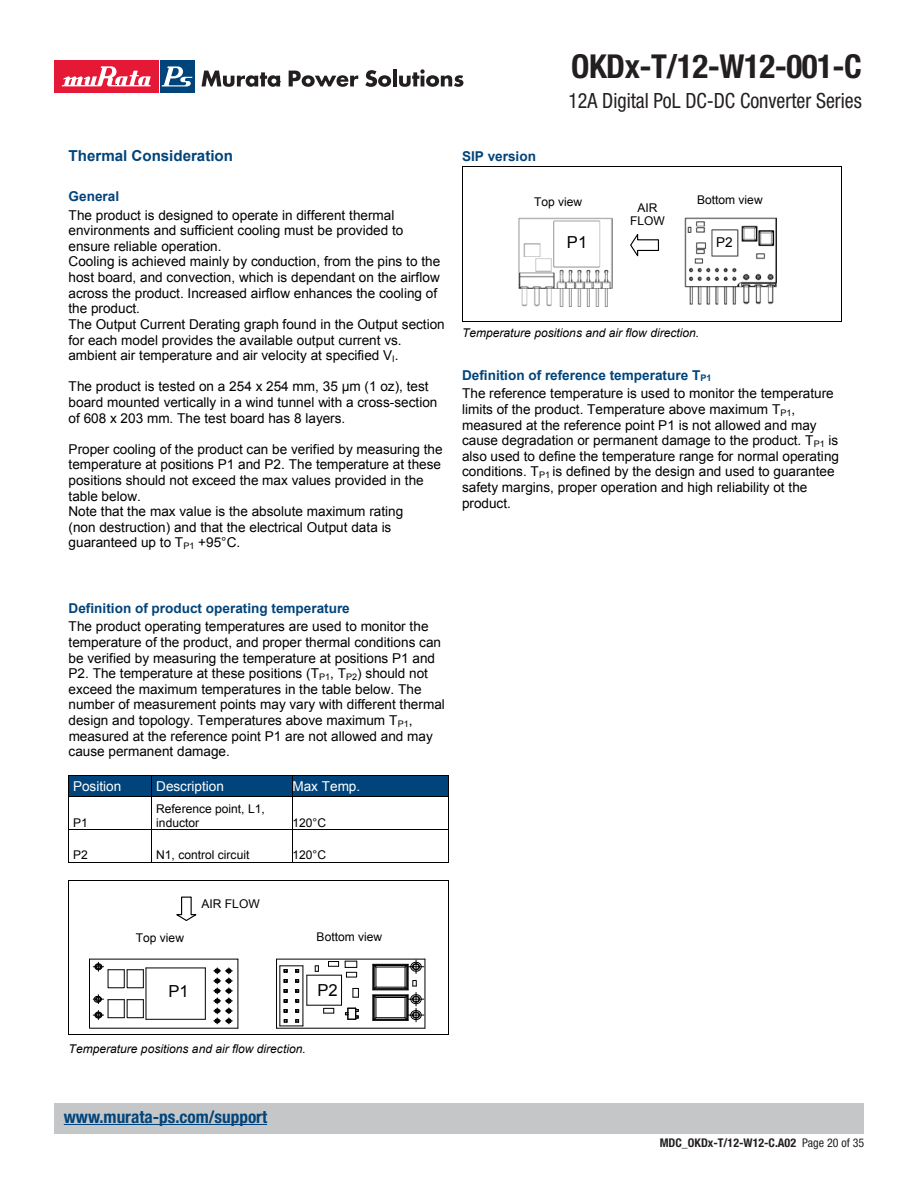
<style>
.page{position:relative;width:918px;height:1188px;background:#fff}
.page>*{position:absolute;margin:0;border:0;box-sizing:border-box;transform-origin:0 0}
.t1{font:700 condensed 33px "Helvetica Neue LT Std";letter-spacing:-.015em;color:#231f20}
.t2{font:condensed 21px "Helvetica Neue LT Std";color:#231f20;scale:.95 1}
.t3{font:700 condensed 17.25px "Helvetica Neue LT Std";color:#00447b}
.t4{font:16.5px "Arial";color:#000}
.t5{font:700 15.15px "Arial";color:#00447b}
.t6{font:13.65px/15.6px "Arial";color:#000}
.t7{font:13.65px "Arial";color:#fff}
.t8{font:700 13.65px "Arial";color:#00447b}
.t9{font:12px/14px "Arial";color:#000}
.t10{font:italic 12px "Arial";color:#000}
.t11{font:700 condensed 12px "Helvetica Neue LT Std";color:#231f20}
.s1{font-weight:700;color:#00447b}
.s2{font-weight:400}
</style>
<div class="page">
<div style="left:68px;top:775px;width:380px;height:21px;background:#00447b"></div>
<hr style="left:70px;top:775px;width:82px;height:1px;background:#000">
<hr style="left:152px;top:775px;width:140px;height:1px;background:#000">
<hr style="left:292px;top:775px;width:156px;height:1px;background:#000">
<svg style="left:68px;top:775px;width:2px;height:22px"></svg>
<hr style="left:69px;top:796px;width:83px;height:1px;background:#000">
<hr style="left:152px;top:796px;width:140px;height:1px;background:#000">
<svg style="left:292px;top:776px;width:1px;height:20px"></svg>
<hr style="left:292px;top:796px;width:156px;height:1px;background:#000">
<svg style="left:448px;top:775px;width:1px;height:22px"></svg>
<hr style="left:68px;top:797px;width:1px;height:32px;background:#000">
<hr style="left:152px;top:797px;width:1px;height:32px;background:#000">
<hr style="left:292px;top:797px;width:1px;height:32px;background:#000">
<hr style="left:448px;top:797px;width:1px;height:32px;background:#000">
<hr style="left:69px;top:829px;width:83px;height:1px;background:#000">
<hr style="left:152px;top:829px;width:140px;height:1px;background:#000">
<hr style="left:292px;top:829px;width:156px;height:1px;background:#000">
<hr style="left:68px;top:830px;width:1px;height:32px;background:#000">
<hr style="left:152px;top:830px;width:1px;height:32px;background:#000">
<hr style="left:292px;top:830px;width:1px;height:32px;background:#000">
<hr style="left:448px;top:830px;width:1px;height:32px;background:#000">
<hr style="left:70px;top:862px;width:82px;height:1px;background:#000">
<hr style="left:152px;top:862px;width:140px;height:1px;background:#000">
<hr style="left:292px;top:862px;width:156px;height:1px;background:#000">
<hr style="left:70px;top:880px;width:378px;height:1px;background:#000">
<hr style="left:68px;top:881px;width:1px;height:153px;background:#000">
<hr style="left:448px;top:881px;width:1px;height:153px;background:#000">
<hr style="left:70px;top:1034px;width:378px;height:1px;background:#000">
<hr style="left:463px;top:167px;width:379px;height:1px;background:#000">
<hr style="left:462px;top:167px;width:1px;height:154px;background:#000">
<hr style="left:842px;top:167px;width:1px;height:154px;background:#000">
<hr style="left:463px;top:321px;width:379px;height:1px;background:#000">
<img style="left:518px;top:217px;width:95px;height:89px">
<img style="left:685px;top:218px;width:91px;height:86px">
<svg style="left:630px;top:234px;width:29px;height:23px"></svg>
<svg style="left:315px;top:966px;width:4px;height:6px"></svg>
<svg style="left:353px;top:988px;width:6px;height:10px"></svg>
<svg style="left:373px;top:960px;width:51px;height:62px"></svg>
<hr style="left:373px;top:990px;width:35px;height:1px;background:#000">
<svg style="left:345px;top:961px;width:13px;height:16px"></svg>
<svg style="left:328px;top:961px;width:11px;height:6px"></svg>
<svg style="left:345px;top:1008px;width:14px;height:12px"></svg>
<svg style="left:323px;top:1008px;width:12px;height:6px"></svg>
<hr style="left:307px;top:975px;width:1px;height:30px;background:#000">
<hr style="left:341px;top:975px;width:1px;height:30px;background:#000">
<hr style="left:307px;top:975px;width:35px;height:1px;background:#000">
<hr style="left:307px;top:1005px;width:35px;height:1px;background:#000">
<hr style="left:277px;top:959px;width:148px;height:1px;background:#000">
<hr style="left:277px;top:1028px;width:148px;height:1px;background:#000">
<hr style="left:425px;top:959px;width:1px;height:69px;background:#000">
<hr style="left:276px;top:959px;width:1px;height:69px;background:#000">
<svg style="left:280px;top:1019px;width:23px;height:8px"></svg>
<hr style="left:303px;top:966px;width:1px;height:60px;background:#000">
<svg style="left:295px;top:999px;width:4px;height:4px"></svg>
<svg style="left:296px;top:1009px;width:3px;height:4px"></svg>
<hr style="left:280px;top:966px;width:1px;height:60px;background:#000">
<svg style="left:280px;top:966px;width:23px;height:7px"></svg>
<svg style="left:284px;top:989px;width:4px;height:4px"></svg>
<svg style="left:284px;top:999px;width:4px;height:4px"></svg>
<svg style="left:283px;top:1009px;width:5px;height:4px"></svg>
<svg style="left:295px;top:979px;width:4px;height:4px"></svg>
<svg style="left:283px;top:979px;width:5px;height:4px"></svg>
<svg style="left:295px;top:989px;width:5px;height:4px"></svg>
<hr style="left:238px;top:959px;width:1px;height:69px;background:#000">
<svg style="left:89px;top:959px;width:149px;height:70px"></svg>
<svg style="left:176px;top:896px;width:21px;height:25px"></svg>
<div style="left:54px;top:1103px;width:810px;height:31px;background:#c5c6c8"></div>
<div style="left:54px;top:60px;width:104px;height:32px;background:#e51836"></div>
<svg style="left:62px;top:66px;width:89px;height:20px"></svg>
<div style="left:160px;top:60px;width:34px;height:32px;background:#00447b"></div>
<svg style="left:162px;top:66px;width:30px;height:21px"></svg>
<svg style="left:201px;top:71px;width:80px;height:16px"></svg>
<svg style="left:289px;top:71px;width:69px;height:16px"></svg>
<svg style="left:365px;top:70px;width:26px;height:17px"></svg>
<hr style="left:393px;top:69px;width:4px;height:17px;background:#231f20">
<svg style="left:399px;top:69px;width:64px;height:18px"></svg>
<hr style="left:64px;top:1124px;width:203px;height:1px;background:#00447b">
<p class="t5" style="left:69px;top:146px;width:166px">Thermal Consideration</p>
<p class="t6" style="left:69px;top:187px;width:327px;line-height:18.6px"><span class="s1">General<br></span>The product is designed to operate in different thermal</p>
<p class="t6" style="left:68px;top:223px;width:378px">environments and sufficient cooling must be provided to ensure reliable operation.<br>Cooling is achieved mainly by conduction, from the pins to the host board, and convection, which is dependant on the airflow across the product. Increased airflow enhances the cooling of the product.<br>The Output Current Derating graph found in the Output section for each model provides the available output current vs. ambient air temperature and air velocity at specified V<sub>I</sub>.</p>
<p class="t6" style="left:69px;top:379px;width:370px">The product is tested on a 254 x 254 mm, 35 µm (1 oz), test board mounted vertically in a wind tunnel with a cross-section of 608 x 203 mm. The test board has 8 layers.</p>
<p class="t6" style="left:68px;top:441px;width:376px">Proper cooling of the product can be verified by measuring the temperature at positions P1 and P2. The temperature at these positions should not exceed the max values provided in the table below.<br>Note that the max value is the absolute maximum rating<br>(non destruction) and that the electrical Output data is guaranteed up to T<sub>P1</sub> +95°C.</p>
<p class="t8" style="left:462px;top:147px;width:75px">SIP version</p>
<h1 class="t1" style="left:571px;top:46px;width:292px">OKDx-T/12-W12-001-C</h1>
<h2 class="t2" style="left:568px;top:88px;width:310px">12A Digital PoL DC-DC Converter Series</h2>
<p class="t9" style="left:534px;top:195px;width:50px">Top view</p>
<p class="t9" style="left:697px;top:193px;width:67px">Bottom view</p>
<p class="t4" style="left:567px;top:231px;width:22px">P1</p>
<p class="t6" style="left:716px;top:235px;width:18px">P2</p>
<p class="t9" style="left:630px;top:201px;width:36px;text-align:center">AIR<br>FLOW</p>
<p class="t10" style="left:462px;top:325px;width:239px">Temperature positions and air flow direction.</p>
<p class="t6" style="left:462px;top:366px;width:373px;line-height:18.6px"><span class="s1">Definition of reference temperature T</span><sub>P1<br></sub>The reference temperature is used to monitor the temperature</p>
<p class="t6" style="left:462px;top:402px;width:379px">limits of the product. Temperature above maximum T<sub>P1</sub>, measured at the reference point P1 is not allowed and may cause degradation or permanent damage to the product. T<sub>P1</sub> is also used to define the temperature range for normal operating conditions. T<sub>P1</sub> is defined by the design and used to guarantee safety margins, proper operation and high reliability ot the product.</p>
<p class="t6" style="left:69px;top:599px;width:361px;line-height:18.6px"><span class="s1">Definition of product operating temperature<br></span>The product operating temperatures are used to monitor the</p>
<p class="t6" style="left:69px;top:634px;width:378px">temperature of the product, and proper thermal conditions can be verified by measuring the temperature at positions P1 and P2. The temperature at these positions (T<sub>P1</sub>, T<sub>P2</sub>) should not exceed the maximum temperatures in the table below. The number of measurement points may vary with different thermal design and topology. Temperatures above maximum T<sub>P1</sub>, measured at the reference point P1 are not allowed and may cause permanent damage.</p>
<p class="t7" style="left:73px;top:777px;width:50px">Position</p>
<p class="t7" style="left:156px;top:777px;width:69px">Description</p>
<p class="t7" style="left:292px;top:777px;width:69px">Max Temp.</p>
<p class="t9" style="left:73px;top:815px;width:16px">P1</p>
<p class="t9" style="left:156px;top:802px;width:110px">Reference point, L1, inductor</p>
<p class="t9" style="left:292px;top:815px;width:35px">120°C</p>
<p class="t9" style="left:73px;top:848px;width:16px">P2</p>
<p class="t9" style="left:156px;top:848px;width:95px">N1, control circuit</p>
<p class="t9" style="left:292px;top:848px;width:35px">120°C</p>
<p class="t9" style="left:202px;top:897px;width:60px">AIR FLOW</p>
<p class="t9" style="left:136px;top:931px;width:50px">Top view</p>
<p class="t9" style="left:317px;top:930px;width:67px">Bottom view</p>
<p class="t4" style="left:168px;top:981px;width:22px">P1</p>
<p class="t4" style="left:318px;top:979px;width:22px">P2</p>
<p class="t10" style="left:69px;top:1041px;width:239px">Temperature positions and air flow direction.</p>
<p class="t3" style="left:64px;top:1106px;width:205px">www.murata-ps.com/support</p>
<p class="t11" style="left:660px;top:1136px;width:206px">MDC_OKDx-T/12-W12-C.A02 <span class="s2">Page 20 of 35</span></p>
</div>
